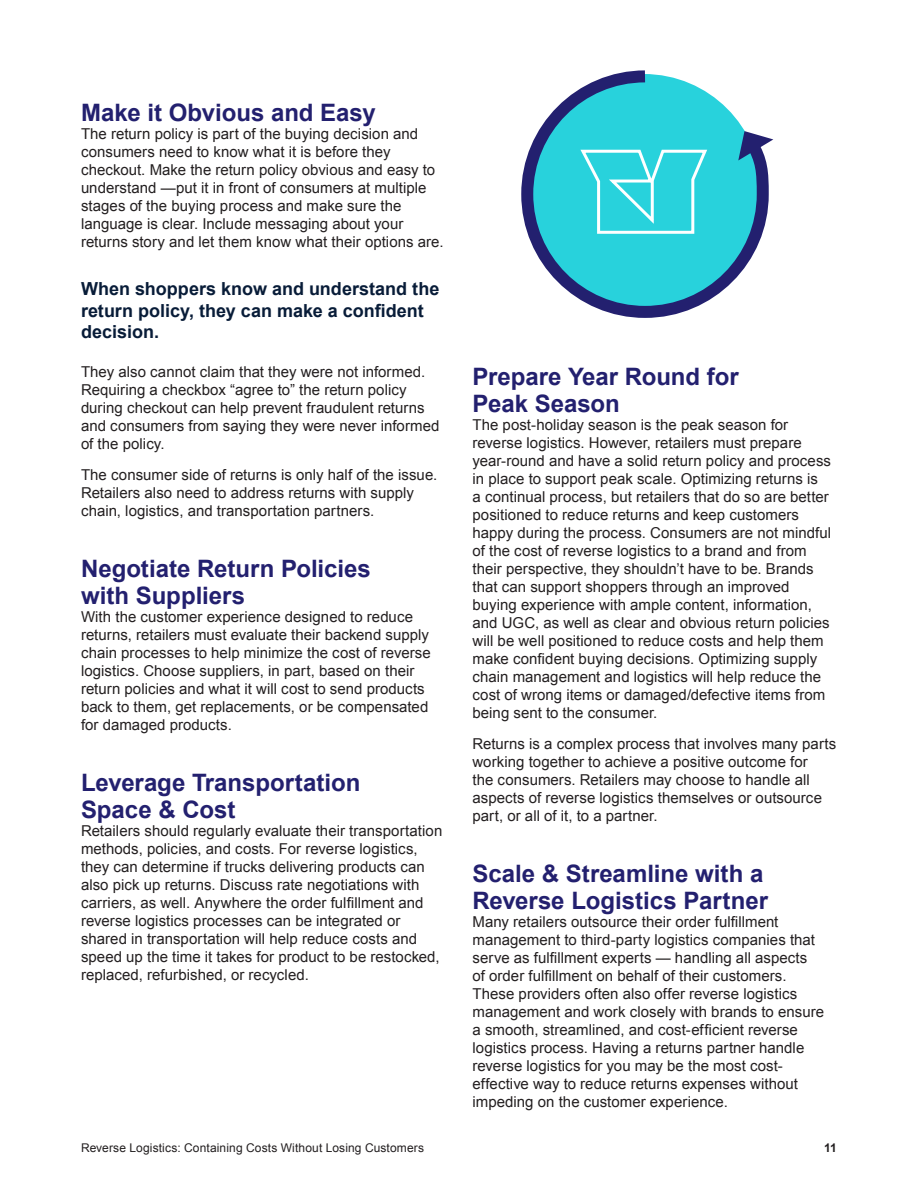
<style>
.page{position:relative;width:918px;height:1188px;background:#fff}
.page>*{position:absolute;margin:0;border:0;box-sizing:border-box;transform-origin:0 0}
.Sub_01{font:700 24px/27px "Arial";color:#23206f}
.Sub_02{font:700 18px/21.6px "Arial";color:#081c38}
.Text{font:15px/18px "Arial";letter-spacing:.005em;color:#231f20}
.t1{font:12px "Arial";letter-spacing:.01em;color:#231f20}
.t2{font:700 12px "Arial";color:#231f20}
</style>
<div class="page">
<svg style="left:521px;top:70px;width:253px;height:248px"></svg>
<svg style="left:738px;top:131px;width:35px;height:29px"></svg>
<p class="Sub_01" style="left:81px;top:99px;width:296px">Make it Obvious and Easy</p>
<p class="Text" style="left:81px;top:124px;width:364px">The return policy is part of the buying decision and consumers need to know what it is before they checkout. Make the return policy obvious and easy to understand —put it in front of consumers at multiple stages of the buying process and make sure the language is clear. Include messaging about your returns story and let them know what their options are.</p>
<p class="Sub_02" style="left:81px;top:279px;width:360px">When shoppers know and understand the return policy, they can make a confident decision.</p>
<p class="Text" style="left:81px;top:363px;width:360px">They also cannot claim that they were not informed.<br>Requiring a checkbox “agree to” the return policy during checkout can help prevent fraudulent returns and consumers from saying they were never informed of the policy.</p>
<p class="Text" style="left:81px;top:466px;width:358px">The consumer side of returns is only half of the issue.<br>Retailers also need to address returns with supply chain, logistics, and transportation partners.</p>
<p class="Sub_01" style="left:81px;top:556px;width:292px">Negotiate Return Policies with Suppliers</p>
<p class="Text" style="left:81px;top:608px;width:351px">With the customer experience designed to reduce returns, retailers must evaluate their backend supply chain processes to help minimize the cost of reverse logistics. Choose suppliers, in part, based on their return policies and what it will cost to send products back to them, get replacements, or be compensated for damaged products.</p>
<p class="Sub_01" style="left:81px;top:770px;width:281px">Leverage Transportation<br>Space &amp; Cost</p>
<p class="Text" style="left:81px;top:822px;width:363px">Retailers should regularly evaluate their transportation methods, policies, and costs. For reverse logistics, they can determine if trucks delivering products can also pick up returns. Discuss rate negotiations with carriers, as well. Anywhere the order fulfillment and reverse logistics processes can be integrated or shared in transportation will help reduce costs and speed up the time it takes for product to be restocked, replaced, refurbished, or recycled.</p>
<p class="Sub_01" style="left:472px;top:364px;width:268px">Prepare Year Round for<br>Peak Season</p>
<p class="Text" style="left:472px;top:416px;width:360px">The post-holiday season is the peak season for reverse logistics. However, retailers must prepare year-round and have a solid return policy and process in place to support peak scale. Optimizing returns is<br>a continual process, but retailers that do so are better positioned to reduce returns and keep customers happy during the process. Consumers are not mindful of the cost of reverse logistics to a brand and from their perspective, they shouldn’t have to be. Brands that can support shoppers through an improved buying experience with ample content, information, and UGC, as well as clear and obvious return policies will be well positioned to reduce costs and help them make confident buying decisions. Optimizing supply chain management and logistics will help reduce the cost of wrong items or damaged/defective items from being sent to the consumer.</p>
<p class="Text" style="left:472px;top:735px;width:365px">Returns is a complex process that involves many parts working together to achieve a positive outcome for<br>the consumers. Retailers may choose to handle all aspects of reverse logistics themselves or outsource part, or all of it, to a partner.</p>
<p class="Sub_01" style="left:472px;top:861px;width:297px">Scale &amp; Streamline with a<br>Reverse Logistics Partner</p>
<p class="Text" style="left:472px;top:913px;width:353px">Many retailers outsource their order fulfillment management to third-party logistics companies that serve as fulfillment experts — handling all aspects<br>of order fulfillment on behalf of their customers.<br>These providers often also offer reverse logistics management and work closely with brands to ensure a smooth, streamlined, and cost-efficient reverse logistics process. Having a returns partner handle reverse logistics for you may be the most cost&shy;effective way to reduce returns expenses without impeding on the customer experience.</p>
<p class="t1" style="left:81px;top:1140px;width:345px">Reverse Logistics: Containing Costs Without Losing Customers</p>
<p class="t2" style="left:824px;top:1140px;width:14px">11</p>
</div>
